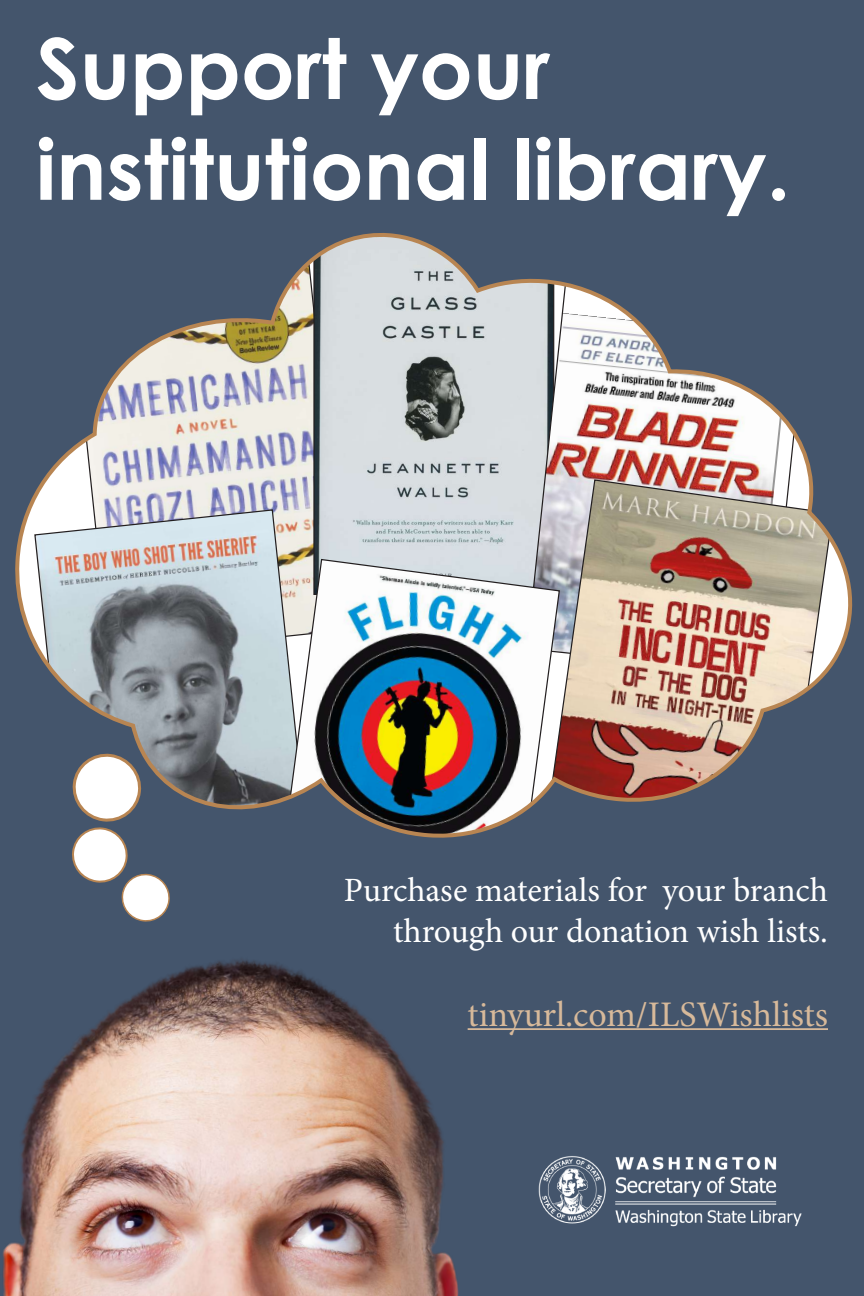
<style>
.page{position:relative;width:864px;height:1296px;background:#44556c}
.page>*{position:absolute;margin:0;border:0;box-sizing:border-box;transform-origin:0 0}
.t1{font:700 84px/100.8px "Century Gothic";color:#fff}
.t2{font:36px "Minion Pro";color:#d7b99a}
.t3{font:34px/40.8px "Minion Pro";letter-spacing:-.005em;color:#fff;text-align:right}
</style>
<div class="page">
<img style="left:2px;top:960px;width:466px;height:336px">
<svg style="left:72px;top:843px;width:98px;height:79px"></svg>
<img style="left:15px;top:233px;width:838px;height:610px">
<hr style="left:468px;top:1028px;width:360px;height:2px;background:#d7b99a">
<h1 class="t1" style="left:36px;top:14px;width:756px">Support your institutional library.</h1>
<p class="t3" style="left:344px;top:870px;width:486px">Purchase materials for your branch through our donation wish lists.</p>
<p class="t2" style="left:468px;top:990px;width:362px">tinyurl.com/ILSWishlists</p>
</div>
